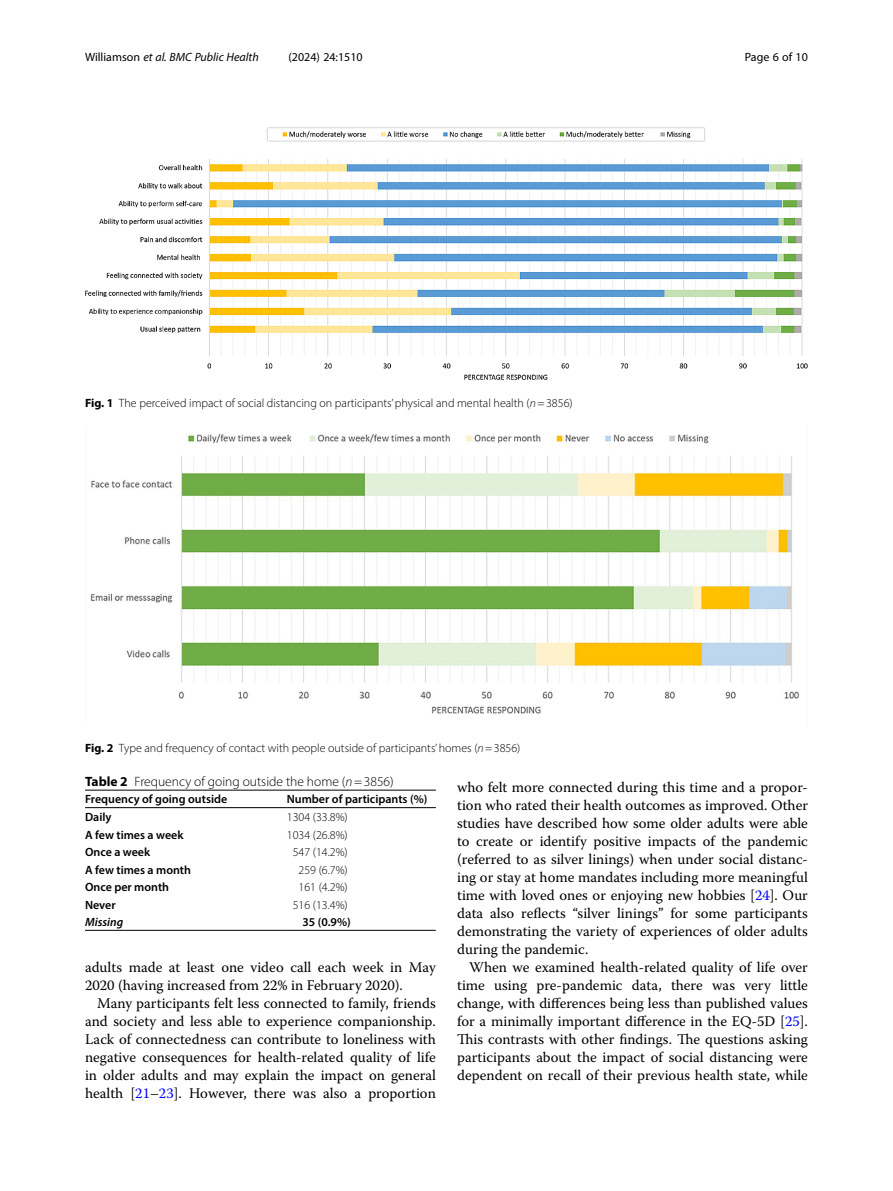
<style>
.page{position:relative;width:893px;height:1191px;background:#fff}
.page>*{position:absolute;margin:0;border:0;box-sizing:border-box;transform-origin:0 0}
.Body_Text_Indent{font:14.7px/18px "Warnock Pro";color:#000;text-align:justify}
.Body_Text{font:14.7px/18px "Warnock Pro";color:#000}
.Table_Caption{font:300 13.5px "Myriad Pro";color:#000}
.Figure_Caption{font:300 12px "Myriad Pro";color:#000}
.Table_Body{font:600 12px "Myriad Pro";color:#000}
.Table_Body-2{font:300 12px "Myriad Pro";color:#000}
.Table_Head{font:600 12px "Myriad Pro";color:#000}
.t1{font:italic 12px "Myriad Pro";color:#000}
.t2{font:12px "Myriad Pro";color:#000}
.Table_Body-3{font:italic 600 12px "Myriad Pro";color:#000}
.s1{font-style:normal}
.s2{font-weight:700}
.s3{font-style:italic}
.s4{color:#00f}
</style>
<div class="page">
<hr style="left:85px;top:807px;width:202px;height:1px;background:#000">
<hr style="left:287px;top:790px;width:149px;height:1px;background:#000">
<hr style="left:287px;top:807px;width:149px;height:1px;background:#000">
<hr style="left:85px;top:930px;width:202px;height:1px;background:#000">
<hr style="left:287px;top:930px;width:149px;height:1px;background:#000">
<hr style="left:85px;top:790px;width:202px;height:1px;background:#000">
<img style="left:90px;top:434px;width:709px;height:280px">
<img style="left:85px;top:127px;width:723px;height:252px">
<p class="t1" style="left:85px;top:50px;width:175px"><span class="s1">Williamson</span> et al. BMC Public Health</p>
<p class="t2" style="left:289px;top:50px;width:76px">(2024) 24:1510</p>
<p class="t2" style="left:745px;top:50px;width:65px">Page 6 of 10</p>
<p class="Figure_Caption" style="left:85px;top:395px;width:489px"><span class="s2">Fig. 1</span> The perceived impact of social distancing on participants’ physical and mental health (<span class="s3">n</span>=3856)</p>
<p class="Figure_Caption" style="left:85px;top:741px;width:437px"><span class="s2">Fig. 2</span> Type and frequency of contact with people outside of participants’ homes (<span class="s3">n</span>=3856)</p>
<p class="Table_Caption" style="left:85px;top:773px;width:310px"><span class="s2">Table 2</span> Frequency of going outside the home (<span class="s3">n</span>=3856)</p>
<p class="Table_Head" style="left:85px;top:791px;width:144px">Frequency of going outside</p>
<p class="Table_Head" style="left:287px;top:791px;width:142px">Number of participants (%)</p>
<p class="Table_Body" style="left:85px;top:809px;width:28px">Daily</p>
<p class="Table_Body-2" style="left:287px;top:809px;width:62px">1304 (33.8%)</p>
<p class="Table_Body" style="left:85px;top:827px;width:100px">A few times a week</p>
<p class="Table_Body-2" style="left:287px;top:827px;width:62px">1034 (26.8%)</p>
<p class="Table_Body" style="left:85px;top:844px;width:67px">Once a week</p>
<p class="Table_Body-2" style="left:293px;top:844px;width:57px">547 (14.2%)</p>
<p class="Table_Body" style="left:85px;top:862px;width:107px">A few times a month</p>
<p class="Table_Body-2" style="left:299px;top:862px;width:51px">259 (6.7%)</p>
<p class="Table_Body" style="left:85px;top:879px;width:86px">Once per month</p>
<p class="Table_Body-2" style="left:299px;top:880px;width:51px">161 (4.2%)</p>
<p class="Table_Body" style="left:85px;top:897px;width:32px">Never</p>
<p class="Table_Body-2" style="left:293px;top:897px;width:57px">516 (13.4%)</p>
<p class="Table_Body-3" style="left:85px;top:914px;width:40px">Missing</p>
<p class="Table_Body" style="left:302px;top:914px;width:50px">35 (0.9%)</p>
<p class="Body_Text" style="left:85px;top:958px;width:352px">adults made at least one video call each week in May<br>2020 (having increased from 22% in February 2020).</p>
<p class="Body_Text_Indent" style="left:85px;top:994px;width:352px;text-indent:12px">Many participants felt less connected to family, friends and society and less able to experience companionship.<br>Lack of connectedness can contribute to loneliness with negative consequences for health-related quality of life in older adults and may explain the impact on general health [<span class="s4">21</span>–<span class="s4">23</span>]. However, there was also a proportion</p>
<p class="Body_Text_Indent" style="left:457px;top:778px;width:352px">who felt more connected during this time and a propor&shy;tion who rated their health outcomes as improved. Other studies have described how some older adults were able to create or identify positive impacts of the pandemic (referred to as silver linings) when under social distanc&shy;ing or stay at home mandates including more meaningful time with loved ones or enjoying new hobbies [<span class="s4">24</span>]. Our data also reflects “silver linings” for some participants demonstrating the variety of experiences of older adults during the pandemic.</p>
<p class="Body_Text_Indent" style="left:457px;top:958px;width:352px;text-indent:12px">When we examined health-related quality of life over time using pre-pandemic data, there was very little change, with differences being less than published values for a minimally important difference in the EQ-5D [<span class="s4">25</span>].<br>This contrasts with other findings. The questions asking participants about the impact of social distancing were dependent on recall of their previous health state, while</p>
</div>
